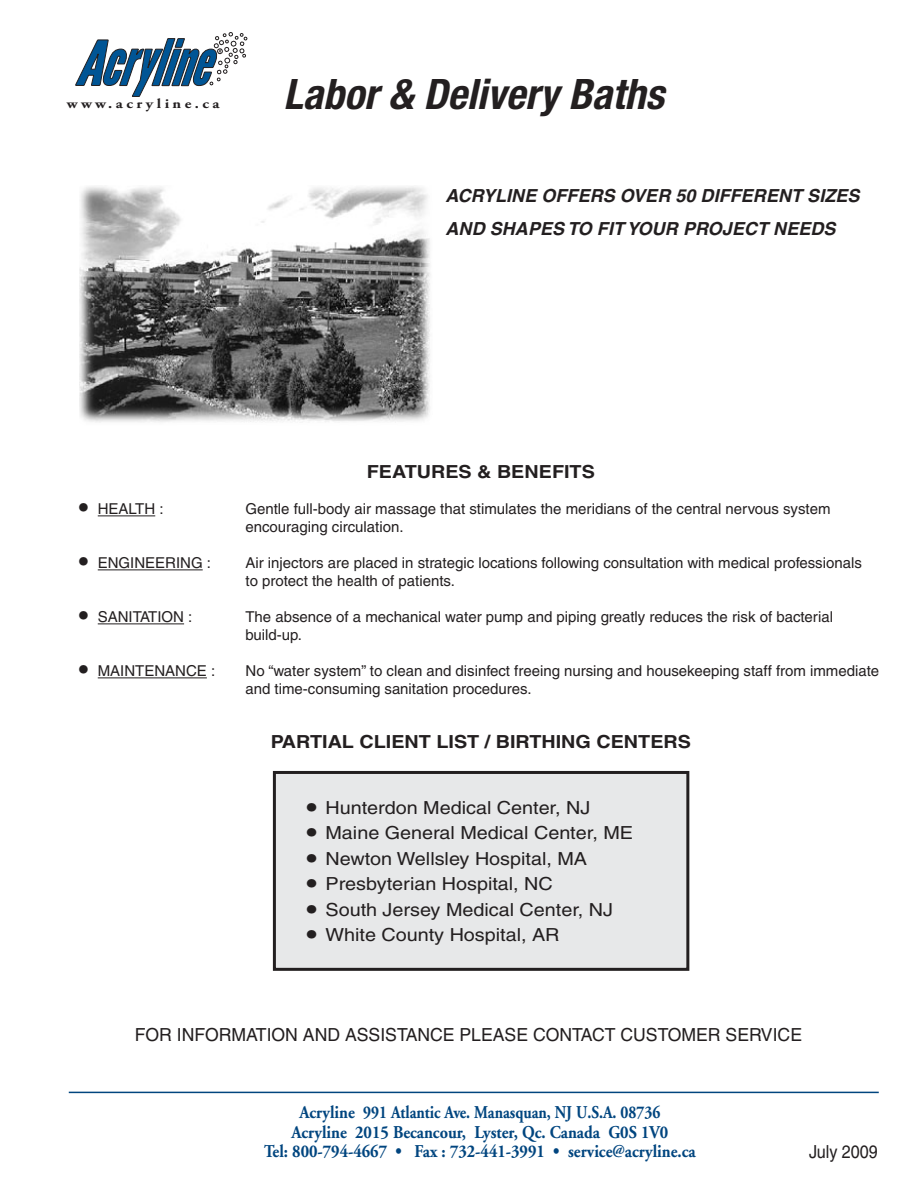
<style>
.page{position:relative;width:918px;height:1188px;background:#fff}
.page>*{position:absolute;margin:0;border:0;box-sizing:border-box;transform-origin:0 0}
.t1{font:italic 700 condensed 42px "Helvetica Neue";color:#231f20}
.t2{font:18px "Helvetica";color:#231f20;scale:1.1 1}
.t3{font:700 18px/19.5px "Adobe Garamond";color:#01457f;text-align:center;scale:.9 1}
.t4{font:italic 700 18px/33px "Helvetica";letter-spacing:.005em;color:#231f20}
.t5{font:18px "Helvetica";color:#231f20}
.t6{font:700 18px "Helvetica";color:#231f20;scale:1.1 1}
.t7{font:18px "Helvetica";color:#231f20;scale:.9 1}
.t8{font:15px/18px "Helvetica";color:#231f20}
.t9{font:700 13.65px "Adobe Garamond Pro";letter-spacing:.22em;color:#231f20;scale:1.15 1}
.s1{font-size:27px}
</style>
<div class="page">
<div style="left:276px;top:774px;width:410px;height:194px;background:#e7e8e9"></div>
<div style="left:273px;top:771px;width:416px;height:200px;border:3px solid #231f20"></div>
<svg style="left:75px;top:32px;width:172px;height:65px"></svg>
<img style="left:79px;top:186px;width:351px;height:237px">
<hr style="left:98px;top:516px;width:57px;height:1px;background:#231f20">
<hr style="left:98px;top:570px;width:105px;height:1px;background:#231f20">
<hr style="left:98px;top:624px;width:86px;height:1px;background:#231f20">
<hr style="left:98px;top:678px;width:109px;height:1px;background:#231f20">
<hr style="left:69px;top:1092px;width:810px;height:1px;background:#01457f">
<p class="t9" style="left:67px;top:98px;width:134px">www.acryline.ca</p>
<h1 class="t1" style="left:283px;top:69px;width:393px">Labor &amp; Delivery Baths</h1>
<p class="t4" style="left:446px;top:180px;width:416px">ACRYLINE OFFERS OVER 50 DIFFERENT SIZES<br>AND SHAPES TO FIT YOUR PROJECT NEEDS</p>
<p class="t6" style="left:367px;top:465px;width:209px">FEATURES &amp; BENEFITS</p>
<p class="t8" style="left:79px;top:502px;width:86px"><span class="s1">•</span> HEALTH :</p>
<p class="t8" style="left:246px;top:502px;width:587px">Gentle full-body air massage that stimulates the meridians of the central nervous system encouraging circulation.</p>
<p class="t8" style="left:79px;top:556px;width:134px"><span class="s1">•</span> ENGINEERING :</p>
<p class="t8" style="left:246px;top:556px;width:618px">Air injectors are placed in strategic locations following consultation with medical professionals to protect the health of patients.</p>
<p class="t8" style="left:79px;top:610px;width:115px"><span class="s1">•</span> SANITATION :</p>
<p class="t8" style="left:246px;top:610px;width:589px">The absence of a mechanical water pump and piping greatly reduces the risk of bacterial build-up.</p>
<p class="t8" style="left:79px;top:664px;width:138px"><span class="s1">•</span> MAINTENANCE :</p>
<p class="t8" style="left:246px;top:664px;width:635px">No “water system” to clean and disinfect freeing nursing and housekeeping staff from immediate and time-consuming sanitation procedures.</p>
<p class="t6" style="left:271px;top:735px;width:384px">PARTIAL CLIENT LIST / BIRTHING CENTERS</p>
<p class="t2" style="left:307px;top:801px;width:260px"><span class="s1">•</span> Hunterdon Medical Center, NJ</p>
<p class="t2" style="left:307px;top:827px;width:298px"><span class="s1">•</span> Maine General Medical Center, ME</p>
<p class="t2" style="left:307px;top:852px;width:257px"><span class="s1">•</span> Newton Wellsley Hospital, MA</p>
<p class="t2" style="left:307px;top:878px;width:225px"><span class="s1">•</span> Presbyterian Hospital, NC</p>
<p class="t2" style="left:307px;top:903px;width:280px"><span class="s1">•</span> South Jersey Medical Center, NJ</p>
<p class="t2" style="left:307px;top:929px;width:232px"><span class="s1">•</span> White County Hospital, AR</p>
<p class="t5" style="left:135px;top:1028px;width:669px">FOR INFORMATION AND ASSISTANCE PLEASE CONTACT CUSTOMER SERVICE</p>
<p class="t3" style="left:264px;top:1105px;width:481px">Acryline 991 Atlantic Ave. Manasquan, NJ U.S.A. 08736<br>Acryline 2015 Becancour, Lyster, Qc. Canada G0S 1V0<br>Tel: 800-794-4667 • Fax : 732-441-3991 • service@acryline.ca</p>
<p class="t7" style="left:809px;top:1145px;width:78px">July 2009</p>
</div>
